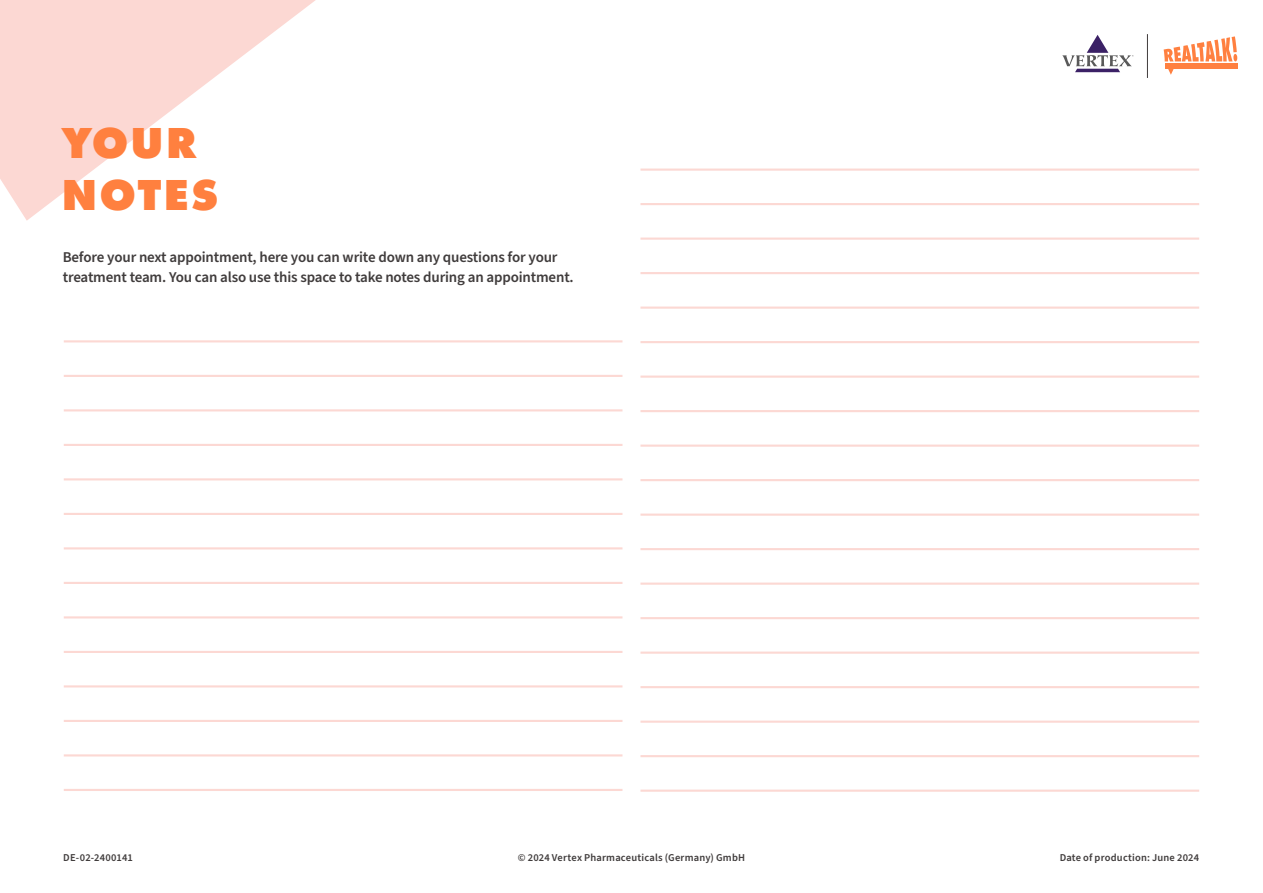
<style>
.page{position:relative;width:1263px;height:893px;background:#fff}
.page>*{position:absolute;margin:0;border:0;box-sizing:border-box;transform-origin:0 0}
.t1{font:800 45px/52.5px "Futura PT";letter-spacing:.04em;color:#ff803f}
.t2{font:600 15px/19.5px "Source Sans Pro";letter-spacing:-.01em;color:#403c3c}
.t3{font:600 10.5px "Source Sans Pro";letter-spacing:.015em;color:#403c3c}
</style>
<div class="page">
<svg style="left:0;top:0;width:316px;height:221px;fill:#fcd8d3"></svg>
<hr style="left:64px;top:340px;width:558px;height:2px;background:#fcd8d3">
<hr style="left:64px;top:375px;width:558px;height:2px;background:#fcd8d3">
<hr style="left:64px;top:409px;width:558px;height:2px;background:#fcd8d3">
<hr style="left:64px;top:444px;width:558px;height:2px;background:#fcd8d3">
<hr style="left:64px;top:478px;width:558px;height:2px;background:#fcd8d3">
<hr style="left:64px;top:513px;width:558px;height:2px;background:#fcd8d3">
<hr style="left:64px;top:547px;width:558px;height:2px;background:#fcd8d3">
<hr style="left:64px;top:582px;width:558px;height:2px;background:#fcd8d3">
<hr style="left:64px;top:616px;width:558px;height:2px;background:#fcd8d3">
<hr style="left:64px;top:651px;width:558px;height:2px;background:#fcd8d3">
<hr style="left:64px;top:685px;width:558px;height:2px;background:#fcd8d3">
<hr style="left:64px;top:720px;width:558px;height:2px;background:#fcd8d3">
<hr style="left:64px;top:754px;width:558px;height:2px;background:#fcd8d3">
<hr style="left:64px;top:789px;width:558px;height:2px;background:#fcd8d3">
<hr style="left:640px;top:169px;width:559px;height:2px;background:#fcd8d3">
<hr style="left:640px;top:203px;width:559px;height:2px;background:#fcd8d3">
<hr style="left:640px;top:238px;width:559px;height:2px;background:#fcd8d3">
<hr style="left:640px;top:272px;width:559px;height:2px;background:#fcd8d3">
<hr style="left:640px;top:307px;width:559px;height:2px;background:#fcd8d3">
<hr style="left:640px;top:341px;width:559px;height:2px;background:#fcd8d3">
<hr style="left:640px;top:376px;width:559px;height:2px;background:#fcd8d3">
<hr style="left:640px;top:410px;width:559px;height:2px;background:#fcd8d3">
<hr style="left:640px;top:445px;width:559px;height:2px;background:#fcd8d3">
<hr style="left:640px;top:479px;width:559px;height:2px;background:#fcd8d3">
<hr style="left:640px;top:514px;width:559px;height:2px;background:#fcd8d3">
<hr style="left:640px;top:548px;width:559px;height:2px;background:#fcd8d3">
<hr style="left:640px;top:583px;width:559px;height:2px;background:#fcd8d3">
<hr style="left:640px;top:617px;width:559px;height:2px;background:#fcd8d3">
<hr style="left:640px;top:652px;width:559px;height:2px;background:#fcd8d3">
<hr style="left:640px;top:686px;width:559px;height:2px;background:#fcd8d3">
<hr style="left:640px;top:721px;width:559px;height:2px;background:#fcd8d3">
<hr style="left:640px;top:755px;width:559px;height:2px;background:#fcd8d3">
<hr style="left:640px;top:790px;width:559px;height:2px;background:#fcd8d3">
<hr style="left:1147px;top:34px;width:1px;height:44px;background:#403c3c">
<svg style="left:1062px;top:35px;width:71px;height:37px"></svg>
<div style="left:1165px;top:64px;width:72px;height:5px;background:#ff8040"></div>
<svg style="left:1168px;top:69px;width:5px;height:6px"></svg>
<svg style="left:1163px;top:36px;width:74px;height:25px"></svg>
<h1 class="t1" style="left:61px;top:116px;width:159px">YOUR<br>NOTES</h1>
<p class="t2" style="left:63px;top:248px;width:513px">Before your next appointment, here you can write down any questions for your treatment team. You can also use this space to take notes during an appointment.</p>
<p class="t3" style="left:63px;top:851px;width:71px">DE-02-2400141</p>
<p class="t3" style="left:518px;top:851px;width:229px">© 2024 Vertex Pharmaceuticals (Germany) GmbH</p>
<p class="t3" style="left:1060px;top:851px;width:141px">Date of production: June 2024</p>
</div>
